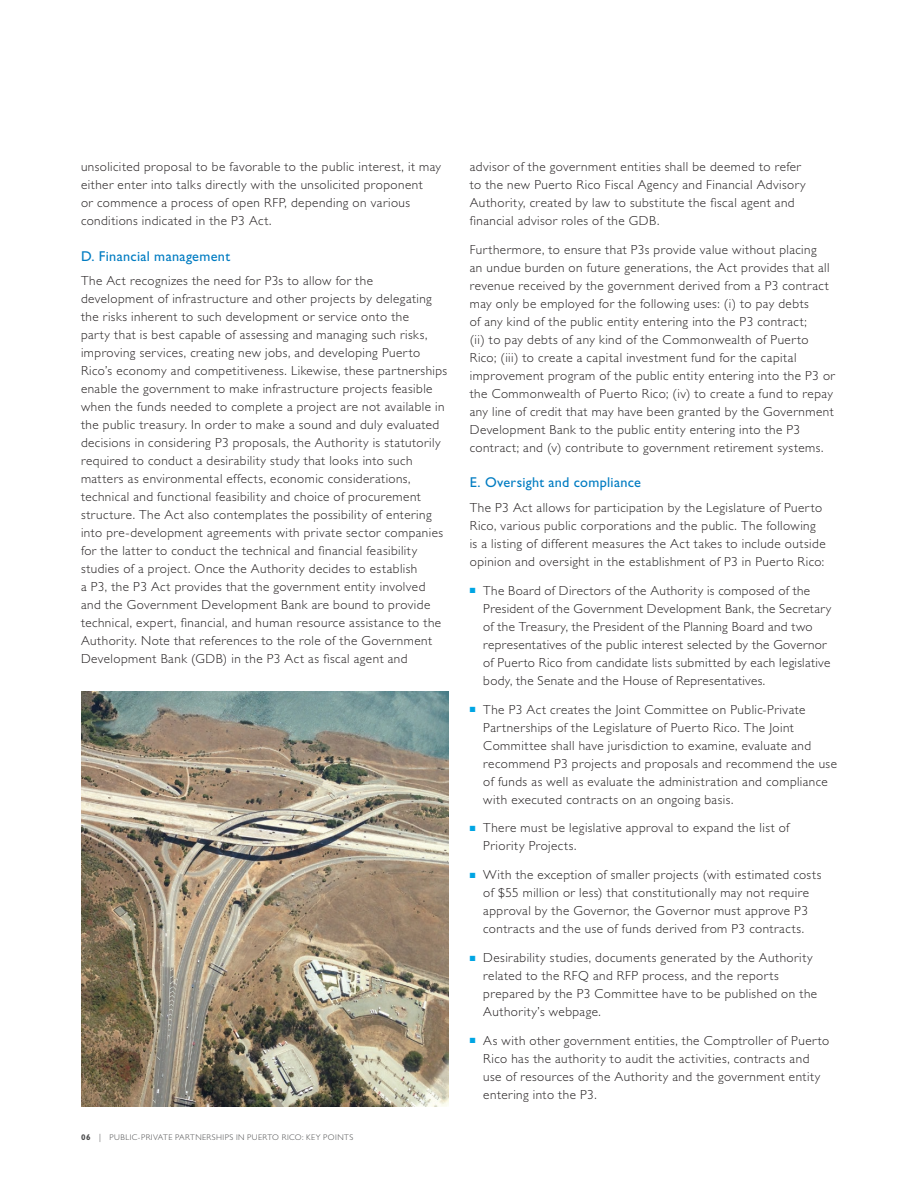
<style>
.page{position:relative;width:918px;height:1188px;background:#fff}
.page>*{position:absolute;margin:0;border:0;box-sizing:border-box;transform-origin:0 0}
.t1{font:14.25px "Gill Sans Std";letter-spacing:.02em;color:#007cc2}
.t2{font:300 13.2px/18px "Gill Sans Std";letter-spacing:.035em;color:#231f20}
.t3{font:300 8.25px "Gill Sans Std";letter-spacing:.055em;color:#4b4c4d}
.s1{font-weight:700}
.s2{color:#00a5e3}
</style>
<div class="page">
<img style="left:81px;top:691px;width:367px;height:416px">
<p class="t2" style="left:81px;top:158px;width:362px">unsolicited proposal to be favorable to the public interest, it may either enter into talks directly with the unsolicited proponent<br>or commence a process of open RFP, depending on various conditions indicated in the P3 Act.</p>
<p class="t1" style="left:81px;top:248px;width:151px">D. Financial management</p>
<p class="t2" style="left:81px;top:272px;width:368px">The Act recognizes the need for P3s to allow for the development of infrastructure and other projects by delegating the risks inherent to such development or service onto the<br>party that is best capable of assessing and managing such risks, improving services, creating new jobs, and developing Puerto Rico’s economy and competitiveness. Likewise, these partnerships enable the government to make infrastructure projects feasible when the funds needed to complete a project are not available in the public treasury. In order to make a sound and duly evaluated decisions in considering P3 proposals, the Authority is statutorily required to conduct a desirability study that looks into such matters as environmental effects, economic considerations, technical and functional feasibility and choice of procurement structure. The Act also contemplates the possibility of entering into pre-development agreements with private sector companies for the latter to conduct the technical and financial feasibility studies of a project. Once the Authority decides to establish<br>a P3, the P3 Act provides that the government entity involved and the Government Development Bank are bound to provide technical, expert, financial, and human resource assistance to the Authority. Note that references to the role of the Government Development Bank (GDB) in the P3 Act as fiscal agent and</p>
<p class="t3" style="left:81px;top:1132px;width:274px"><span class="s1">06</span> | PUBLIC-PRIVATE PARTNERSHIPS IN PUERTO RICO: KEY POINTS</p>
<p class="t2" style="left:470px;top:158px;width:337px">advisor of the government entities shall be deemed to refer to the new Puerto Rico Fiscal Agency and Financial Advisory Authority, created by law to substitute the fiscal agent and financial advisor roles of the GDB.</p>
<p class="t2" style="left:470px;top:240px;width:367px">Furthermore, to ensure that P3s provide value without placing<br>an undue burden on future generations, the Act provides that all revenue received by the government derived from a P3 contract may only be employed for the following uses: (i) to pay debts<br>of any kind of the public entity entering into the P3 contract;<br>(ii) to pay debts of any kind of the Commonwealth of Puerto Rico; (iii) to create a capital investment fund for the capital improvement program of the public entity entering into the P3 or the Commonwealth of Puerto Rico; (iv) to create a fund to repay any line of credit that may have been granted by the Government Development Bank to the public entity entering into the P3 contract; and (v) contribute to government retirement systems.</p>
<p class="t1" style="left:470px;top:474px;width:173px">E. Oversight and compliance</p>
<p class="t2" style="left:470px;top:499px;width:357px">The P3 Act allows for participation by the Legislature of Puerto Rico, various public corporations and the public. The following is a listing of different measures the Act takes to include outside opinion and oversight in the establishment of P3 in Puerto Rico:</p>
<p class="t2" style="left:483px;top:582px;width:349px;text-indent:-13px"><span class="s2">■</span> The Board of Directors of the Authority is composed of the President of the Government Development Bank, the Secretary of the Treasury, the President of the Planning Board and two representatives of the public interest selected by the Governor of Puerto Rico from candidate lists submitted by each legislative body, the Senate and the House of Representatives.</p>
<p class="t2" style="left:483px;top:700px;width:355px;text-indent:-13px"><span class="s2">■</span> The P3 Act creates the Joint Committee on Public-Private Partnerships of the Legislature of Puerto Rico. The Joint Committee shall have jurisdiction to examine, evaluate and recommend P3 projects and proposals and recommend the use of funds as well as evaluate the administration and compliance with executed contracts on an ongoing basis.</p>
<p class="t2" style="left:483px;top:819px;width:308px;text-indent:-13px"><span class="s2">■</span> There must be legislative approval to expand the list of<br>Priority Projects.</p>
<p class="t2" style="left:470px;top:866px;width:353px;text-align:center"><span class="s2">■</span> With the exception of smaller projects (with estimated costs of $55 million or less) that constitutionally may not require approval by the Governor, the Governor must approve P3 contracts and the use of funds derived from P3 contracts.</p>
<p class="t2" style="left:483px;top:949px;width:335px;text-indent:-13px"><span class="s2">■</span> Desirability studies, documents generated by the Authority related to the RFQ and RFP process, and the reports prepared by the P3 Committee have to be published on the Authority’s webpage.</p>
<p class="t2" style="left:483px;top:1032px;width:348px;text-indent:-13px"><span class="s2">■</span> As with other government entities, the Comptroller of Puerto Rico has the authority to audit the activities, contracts and use of resources of the Authority and the government entity entering into the P3.</p>
</div>
